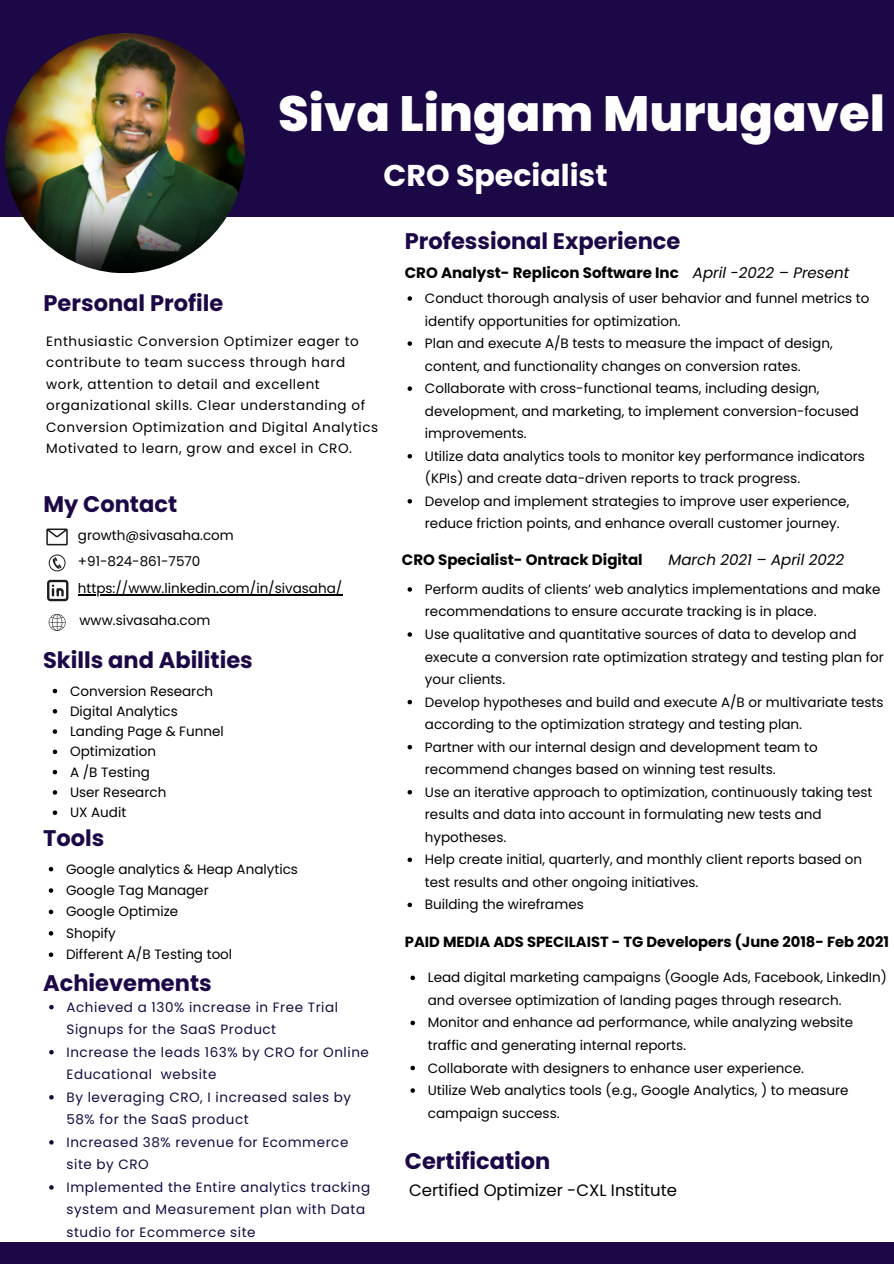
<style>
.page{position:relative;width:894px;height:1264px;background:#fff}
.page>*{position:absolute;margin:0;border:0;box-sizing:border-box;transform-origin:0 0}
.t1{font:800 49.5px "Poppins";color:#fff}
.t2{font:700 30px "Poppins";color:#fff}
.t3{font:700 22.5px "Poppins";color:#1d0847}
.t4{font:16.5px "Poppins";color:#000}
.t5{font:700 15px "Poppins";color:#000}
.t6{font:italic 15px "Poppins";color:#000}
.t7{font:700 14.7px "Poppins";color:#000}
.t8{font:13.5px/22.5px "Poppins";color:#000}
.t9{font:13.5px/22.5px "Poppins";letter-spacing:.04em;color:#150941}
.t10{font:13.5px/21.5px "Poppins";letter-spacing:.04em;color:#000}
</style>
<div class="page">
<div style="left:0;top:0;width:893px;height:216px;background:#1d0847"></div>
<div style="left:0;top:1242px;width:893px;height:21px;background:#1d0847"></div>
<img style="left:2px;top:33px;width:245px;height:241px">
<svg style="left:46px;top:528px;width:22px;height:17px"></svg>
<svg style="left:49px;top:554px;width:17px;height:17px"></svg>
<svg style="left:49px;top:614px;width:17px;height:17px"></svg>
<svg style="left:47px;top:580px;width:21px;height:21px"></svg>
<svg style="left:53px;top:688px;width:4px;height:5px"></svg>
<svg style="left:53px;top:709px;width:4px;height:4px"></svg>
<svg style="left:53px;top:729px;width:4px;height:4px"></svg>
<svg style="left:53px;top:749px;width:4px;height:5px"></svg>
<svg style="left:53px;top:770px;width:4px;height:4px"></svg>
<svg style="left:53px;top:790px;width:4px;height:4px"></svg>
<svg style="left:53px;top:810px;width:4px;height:5px"></svg>
<svg style="left:49px;top:866px;width:4px;height:5px"></svg>
<svg style="left:49px;top:888px;width:4px;height:4px"></svg>
<svg style="left:49px;top:909px;width:4px;height:5px"></svg>
<svg style="left:49px;top:931px;width:4px;height:4px"></svg>
<svg style="left:49px;top:952px;width:4px;height:5px"></svg>
<hr style="left:78px;top:594px;width:264px;height:1px;background:#000">
<svg style="left:407px;top:296px;width:5px;height:5px"></svg>
<svg style="left:407px;top:341px;width:5px;height:5px"></svg>
<svg style="left:407px;top:386px;width:5px;height:5px"></svg>
<svg style="left:407px;top:454px;width:5px;height:4px"></svg>
<svg style="left:407px;top:499px;width:5px;height:4px"></svg>
<svg style="left:407px;top:587px;width:5px;height:4px"></svg>
<svg style="left:407px;top:632px;width:5px;height:4px"></svg>
<svg style="left:407px;top:700px;width:5px;height:4px"></svg>
<svg style="left:407px;top:745px;width:5px;height:4px"></svg>
<svg style="left:407px;top:790px;width:5px;height:4px"></svg>
<svg style="left:407px;top:857px;width:5px;height:5px"></svg>
<svg style="left:407px;top:902px;width:5px;height:5px"></svg>
<svg style="left:410px;top:975px;width:5px;height:5px"></svg>
<svg style="left:410px;top:1020px;width:5px;height:5px"></svg>
<svg style="left:410px;top:1065px;width:5px;height:5px"></svg>
<svg style="left:410px;top:1088px;width:5px;height:4px"></svg>
<svg style="left:49px;top:1004px;width:5px;height:5px"></svg>
<svg style="left:49px;top:1050px;width:5px;height:4px"></svg>
<svg style="left:49px;top:1095px;width:5px;height:4px"></svg>
<svg style="left:49px;top:1140px;width:5px;height:4px"></svg>
<svg style="left:49px;top:1185px;width:5px;height:4px"></svg>
<p class="t1" style="left:278px;top:79px;width:608px">Siva Lingam Murugavel</p>
<p class="t2" style="left:383px;top:154px;width:225px">CRO Specialist</p>
<p class="t3" style="left:44px;top:287px;width:181px">Personal Profile</p>
<p class="t10" style="left:46px;top:330px;width:333px">Enthusiastic Conversion Optimizer eager to contribute to team success through hard work, attention to detail and excellent organizational skills. Clear understanding of Conversion Optimization and Digital Analytics Motivated to learn, grow and excel in CRO.</p>
<p class="t3" style="left:44px;top:488px;width:135px">My Contact</p>
<p class="t8" style="left:78px;top:523px;width:157px">growth@sivasaha.com</p>
<p class="t8" style="left:78px;top:577px;width:266px">https://www.linkedin.com/in/sivasaha/</p>
<p class="t8" style="left:78px;top:549px;width:124px">+91-824-861-7570</p>
<p class="t8" style="left:79px;top:609px;width:132px">www.sivasaha.com</p>
<p class="t3" style="left:43px;top:644px;width:211px">Skills and Abilities</p>
<p class="t8" style="left:70px;top:679px;width:145px">Conversion Research</p>
<p class="t8" style="left:70px;top:700px;width:109px">Digital Analytics</p>
<p class="t8" style="left:70px;top:720px;width:155px">Landing Page &amp; Funnel</p>
<p class="t8" style="left:70px;top:740px;width:88px">Optimization</p>
<p class="t8" style="left:70px;top:760px;width:81px">A /B Testing</p>
<p class="t8" style="left:70px;top:781px;width:98px">User Research</p>
<p class="t8" style="left:70px;top:801px;width:58px">UX Audit</p>
<p class="t3" style="left:43px;top:822px;width:63px">Tools</p>
<p class="t8" style="left:66px;top:857px;width:233px">Google analytics &amp; Heap Analytics</p>
<p class="t8" style="left:66px;top:879px;width:144px">Google Tag Manager</p>
<p class="t8" style="left:66px;top:900px;width:114px">Google Optimize</p>
<p class="t8" style="left:66px;top:921px;width:51px">Shopify</p>
<p class="t8" style="left:66px;top:943px;width:168px">Different A/B Testing tool</p>
<p class="t3" style="left:43px;top:967px;width:170px">Achievements</p>
<p class="t9" style="left:66px;top:995px;width:273px">Achieved a 130% increase in Free Trial<br>Signups for the SaaS Product</p>
<p class="t9" style="left:66px;top:1040px;width:304px">Increase the leads 163% by CRO for Online<br>Educational website</p>
<p class="t9" style="left:66px;top:1085px;width:286px">By leveraging CRO, I increased sales by<br>58% for the SaaS product</p>
<p class="t9" style="left:66px;top:1130px;width:283px">Increased 38% revenue for Ecommerce site by CRO</p>
<p class="t9" style="left:66px;top:1175px;width:305px">Implemented the Entire analytics tracking system and Measurement plan with Data studio for Ecommerce site</p>
<p class="t3" style="left:404px;top:226px;width:277px">Professional Experience</p>
<p class="t5" style="left:405px;top:262px;width:275px">CRO Analyst- Replicon Software Inc</p>
<p class="t6" style="left:692px;top:262px;width:158px">April -2022 – Present</p>
<p class="t8" style="left:425px;top:287px;width:446px">Conduct thorough analysis of user behavior and funnel metrics to identify opportunities for optimization.</p>
<p class="t8" style="left:425px;top:332px;width:409px">Plan and execute A/B tests to measure the impact of design, content, and functionality changes on conversion rates.</p>
<p class="t8" style="left:425px;top:377px;width:435px">Collaborate with cross-functional teams, including design, development, and marketing, to implement conversion-focused improvements.</p>
<p class="t8" style="left:425px;top:445px;width:441px">Utilize data analytics tools to monitor key performance indicators (KPIs) and create data-driven reports to track progress.</p>
<p class="t8" style="left:425px;top:490px;width:426px">Develop and implement strategies to improve user experience, reduce friction points, and enhance overall customer journey.</p>
<p class="t5" style="left:402px;top:549px;width:242px">CRO Specialist- Ontrack Digital</p>
<p class="t6" style="left:668px;top:549px;width:177px">March 2021 – April 2022</p>
<p class="t8" style="left:425px;top:578px;width:457px">Perform audits of clients’ web analytics implementations and make recommendations to ensure accurate tracking is in place.</p>
<p class="t8" style="left:425px;top:623px;width:460px">Use qualitative and quantitative sources of data to develop and execute a conversion rate optimization strategy and testing plan for your clients.</p>
<p class="t8" style="left:425px;top:690px;width:460px">Develop hypotheses and build and execute A/B or multivariate tests according to the optimization strategy and testing plan.</p>
<p class="t8" style="left:425px;top:735px;width:394px">Partner with our internal design and development team to recommend changes based on winning test results.</p>
<p class="t8" style="left:425px;top:780px;width:449px">Use an iterative approach to optimization, continuously taking test results and data into account in formulating new tests and hypotheses.</p>
<p class="t8" style="left:425px;top:848px;width:439px">Help create initial, quarterly, and monthly client reports based on test results and other ongoing initiatives.</p>
<p class="t8" style="left:425px;top:893px;width:160px">Building the wireframes</p>
<p class="t7" style="left:405px;top:931px;width:485px">PAID MEDIA ADS SPECILAIST - TG Developers (June 2018- Feb 2021</p>
<p class="t8" style="left:427px;top:966px;width:460px">Lead digital marketing campaigns (Google Ads, Facebook, LinkedIn) and oversee optimization of landing pages through research.</p>
<p class="t8" style="left:427px;top:1011px;width:427px">Monitor and enhance ad performance, while analyzing website traffic and generating internal reports.</p>
<p class="t8" style="left:427px;top:1056px;width:377px">Collaborate with designers to enhance user experience.</p>
<p class="t8" style="left:427px;top:1079px;width:422px">Utilize Web analytics tools (e.g., Google Analytics, ) to measure campaign success.</p>
<p class="t3" style="left:404px;top:1145px;width:147px">Certification</p>
<p class="t4" style="left:409px;top:1178px;width:269px">Certified Optimizer -CXL Institute</p>
</div>
